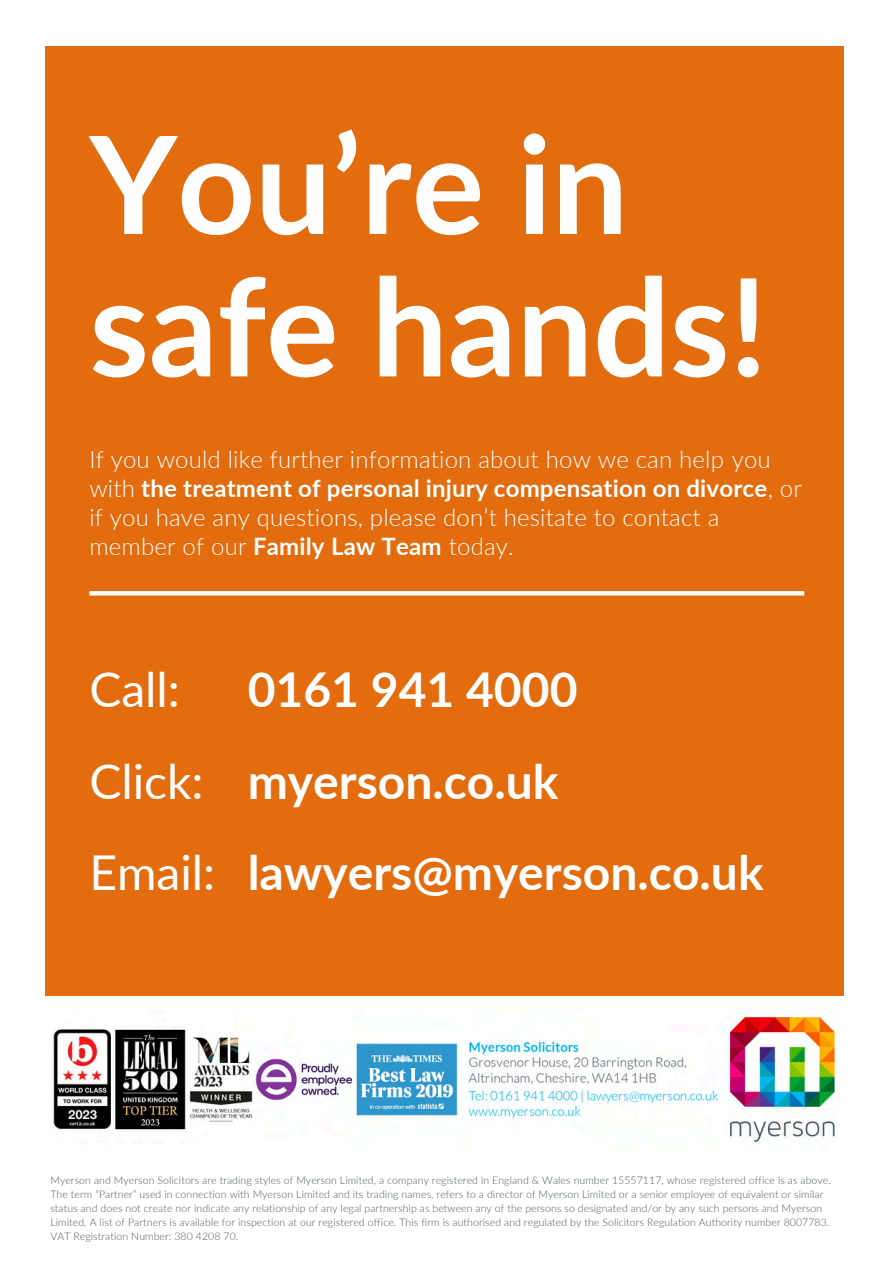
<style>
.page{position:relative;width:894px;height:1264px;background:#fff}
.page>*{position:absolute;margin:0;border:0;box-sizing:border-box;transform-origin:0 0}
.t1{font:700 135.45px/142.4px "Lato";color:#fefefe}
.t2{font:700 48px "Lato";color:#fefefe}
.t3{font:48px "Lato";color:#fefefe}
.t4{font:300 24px/29.2px "Lato";letter-spacing:.01em;color:#fefefe}
.t5{font:300 10.5px/14px "Lato";letter-spacing:.01em;color:#4e5b61}
.s1{font-weight:700}
</style>
<div class="page">
<div style="left:45px;top:46px;width:798px;height:949px;background:#e26c0e"></div>
<svg style="left:89px;top:591px;width:715px;height:4px;background:#fefcfb"></svg>
<img style="left:53px;top:1016px;width:782px;height:126px">
<h4 class="t1" style="left:89px;top:110px;width:679px">You’re in safe hands!</h4>
<p class="t4" style="left:89px;top:443px;width:714px">If you would like further information about how we can help you with <span class="s1">the treatment of personal injury compensation on divorce</span>, or if you have any questions, please don’t hesitate to contact a member of our <span class="s1">Family Law Team</span> today.</p>
<h3 class="t3" style="left:89px;top:660px;width:92px">Call:</h3>
<h2 class="t2" style="left:248px;top:660px;width:331px">0161 941 4000</h2>
<h3 class="t3" style="left:89px;top:751px;width:116px">Click:</h3>
<h2 class="t2" style="left:248px;top:751px;width:312px">myerson.co.uk</h2>
<h3 class="t3" style="left:89px;top:843px;width:127px">Email:</h3>
<h2 class="t2" style="left:248px;top:843px;width:517px">lawyers@myerson.co.uk</h2>
<h1 class="t5" style="left:50px;top:1172px;width:781px">Myerson and Myerson Solicitors are trading styles of Myerson Limited, a company registered in England &amp; Wales number 15557117, whose registered office is as above.<br>The term “Partner” used in connection with Myerson Limited and its trading names, refers to a director of Myerson Limited or a senior employee of equivalent or similar status and does not create nor indicate any relationship of any legal partnership as between any of the persons so designated and/or by any such persons and Myerson Limited. A list of Partners is available for inspection at our registered office. This firm is authorised and regulated by the Solicitors Regulation Authority number 8007783.<br>VAT Registration Number: 380 4208 70.</h1>
</div>
